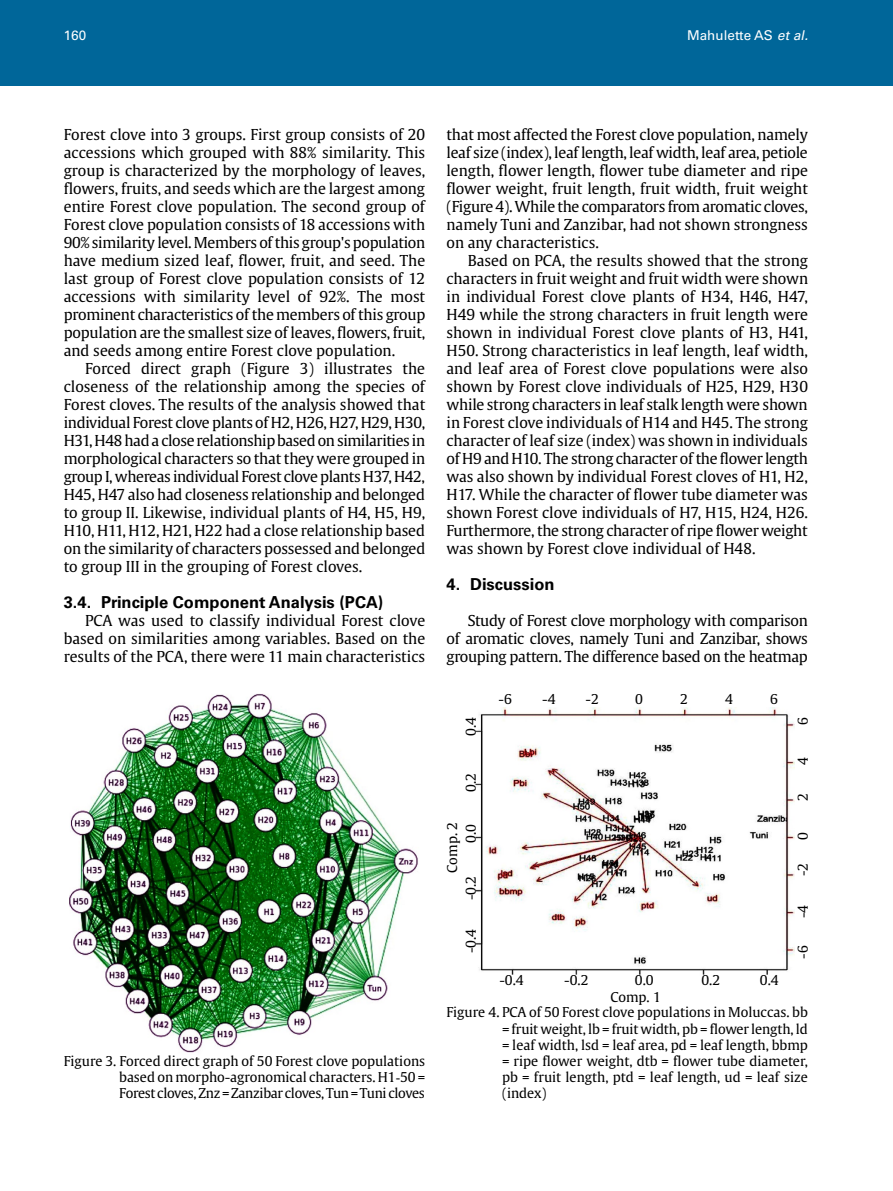
<style>
.page{position:relative;width:893px;height:1191px;background:#fff}
.page>*{position:absolute;margin:0;border:0;box-sizing:border-box;transform-origin:0 0}
.t1{font:700 16.5px "Univers LT Std";color:#000}
.t2{font:15px/18px "Gulliver";color:#000;text-align:justify}
.t3{font:13.5px/16.2px "Gulliver";color:#000;text-align:justify}
.t4{font:13.5px "Univers LT Std";color:#fff}
.s1{font-style:italic}
.s2{font-family:"Times New Roman"}
</style>
<div class="page">
<div style="left:0;top:0;width:893px;height:85px;background:#069"></div>
<img style="left:69px;top:693px;width:349px;height:360px">
<img style="left:475px;top:707px;width:320px;height:268px">
<p class="t4" style="left:64px;top:27px;width:24px">160</p>
<p class="t4" style="left:687px;top:27px;width:126px">Mahulette AS <span class="s1">etal.</span></p>
<p class="t2" style="left:64px;top:125px;width:363px">Forest clove into 3 groups. First group consists of 20 accessions which grouped with 88% similarity. This group is characterized by the morphology of leaves, flowers, fruits, and seeds which are the largest among entire Forest clove population. The second group of Forest clove population consists of 18 accessions with 90% similarity level. Members of this group's population have medium sized leaf, flower, fruit, and seed. The last group of Forest clove population consists of 12 accessions with similarity level of 92%. The most prominent characteristics of the members of this group population are the smallest size of leaves, flowers, fruit, and seeds among entire Forest clove population.</p>
<p class="t2" style="left:64px;top:359px;width:363px;text-indent:21px">Forced direct graph (Figure 3) illustrates the closeness of the relationship among the species of Forest cloves. The results of the analysis showed that individual Forest clove plants of H2, H26, H27, H29, H30, H31, H48 had a close relationship based on similarities in morphological characters so that they were grouped in group I, whereas individual Forest clove plants H37, H42, H45, H47 also had closeness relationship and belonged to group II. Likewise, individual plants of H4, H5, H9, H10, H11, H12, H21, H22 had a close relationship based on the similarity of characters possessed and belonged to group III in the grouping of Forest cloves.</p>
<p class="t1" style="left:64px;top:592px;width:321px">3.4. Principle Component Analysis (PCA)</p>
<p class="t2" style="left:64px;top:611px;width:363px;text-indent:21px">PCA was used to classify individual Forest clove based on similarities among variables. Based on the results of the PCA, there were 11 main characteristics</p>
<p class="t3" style="left:119px;top:1053px;width:307px;text-indent:-55px">Figure 3. Forced direct graph of 50 Forest clove populations based on morpho-agronomical characters. H1<span class="s2">-</span>50 = Forest cloves, Znz = Zanzibar cloves, Tun = Tuni cloves</p>
<p class="t2" style="left:446px;top:125px;width:363px">that most affected the Forest clove population, namely leaf size (index), leaf length, leaf width, leaf area, petiole length, flower length, flower tube diameter and ripe flower weight, fruit length, fruit width, fruit weight (Figure 4). While the comparators from aromatic cloves, namely Tuni and Zanzibar, had not shown strongness on any characteristics.</p>
<p class="t2" style="left:446px;top:251px;width:363px;text-indent:21px">Based on PCA, the results showed that the strong characters in fruit weight and fruit width were shown in individual Forest clove plants of H34, H46, H47, H49 while the strong characters in fruit length were shown in individual Forest clove plants of H3, H41, H50. Strong characteristics in leaf length, leaf width, and leaf area of Forest clove populations were also shown by Forest clove individuals of H25, H29, H30 while strong characters in leaf stalk length were shown in Forest clove individuals of H14 and H45. The strong character of leaf size (index) was shown in individuals of H9 and H10. The strong character of the flower length was also shown by individual Forest cloves of H1, H2, H17. While the character of flower tube diameter was shown Forest clove individuals of H7, H15, H24, H26.<br>Furthermore, the strong character of ripe flower weight was shown by Forest clove individual of H48.</p>
<p class="t1" style="left:446px;top:574px;width:109px">4. Discussion</p>
<p class="t2" style="left:446px;top:611px;width:363px;text-indent:21px">Study of Forest clove morphology with comparison of aromatic cloves, namely Tuni and Zanzibar, shows grouping pattern. The difference based on the heatmap</p>
<p class="t3" style="left:463px;top:736px;width:20px;rotate:-90deg">0.4</p>
<p class="t3" style="left:463px;top:791px;width:20px;rotate:-90deg">0.2</p>
<p class="t3" style="left:444px;top:872px;width:52px;rotate:-90deg">Comp. 2</p>
<p class="t3" style="left:463px;top:843px;width:20px;rotate:-90deg">0.0</p>
<p class="t3" style="left:463px;top:900px;width:26px;rotate:-90deg">-0.2</p>
<p class="t3" style="left:463px;top:953px;width:26px;rotate:-90deg">-0.4</p>
<p class="t3" style="left:499px;top:691px;width:15px">-6</p>
<p class="t3" style="left:542px;top:691px;width:15px">-4</p>
<p class="t3" style="left:586px;top:691px;width:15px">-2</p>
<p class="t3" style="left:635px;top:691px;width:9px">0</p>
<p class="t3" style="left:680px;top:691px;width:9px">2</p>
<p class="t3" style="left:725px;top:691px;width:9px">4</p>
<p class="t3" style="left:770px;top:691px;width:9px">6</p>
<p class="t3" style="left:499px;top:972px;width:26px">-0.4</p>
<p class="t3" style="left:564px;top:972px;width:26px">-0.2</p>
<p class="t3" style="left:635px;top:972px;width:20px">0.0</p>
<p class="t3" style="left:701px;top:972px;width:20px">0.2</p>
<p class="t3" style="left:760px;top:972px;width:20px">0.4</p>
<p class="t3" style="left:795px;top:725px;width:9px;rotate:-90deg">6</p>
<p class="t3" style="left:795px;top:765px;width:9px;rotate:-90deg">4</p>
<p class="t3" style="left:795px;top:801px;width:9px;rotate:-90deg">2</p>
<p class="t3" style="left:795px;top:840px;width:9px;rotate:-90deg">0</p>
<p class="t3" style="left:795px;top:876px;width:15px;rotate:-90deg">-2</p>
<p class="t3" style="left:795px;top:918px;width:15px;rotate:-90deg">-4</p>
<p class="t3" style="left:795px;top:959px;width:15px;rotate:-90deg">-6</p>
<p class="t3" style="left:610px;top:988px;width:52px">Comp. 1</p>
<p class="t3" style="left:446px;top:1004px;width:363px">Figure 4. PCA of 50 Forest clove populations in Moluccas. bb</p>
<p class="t3" style="left:502px;top:1020px;width:307px">= fruit weight, lb = fruit width, pb = flower length, ld</p>
<p class="t3" style="left:502px;top:1036px;width:307px">= leaf width, lsd = leaf area, pd = leaf length, bbmp</p>
<p class="t3" style="left:502px;top:1053px;width:307px">= ripe flower weight, dtb = flower tube diameter,</p>
<p class="t3" style="left:502px;top:1069px;width:307px">pb = fruit length, ptd = leaf length, ud = leaf size</p>
<p class="t3" style="left:502px;top:1085px;width:46px">(index)</p>
</div>
